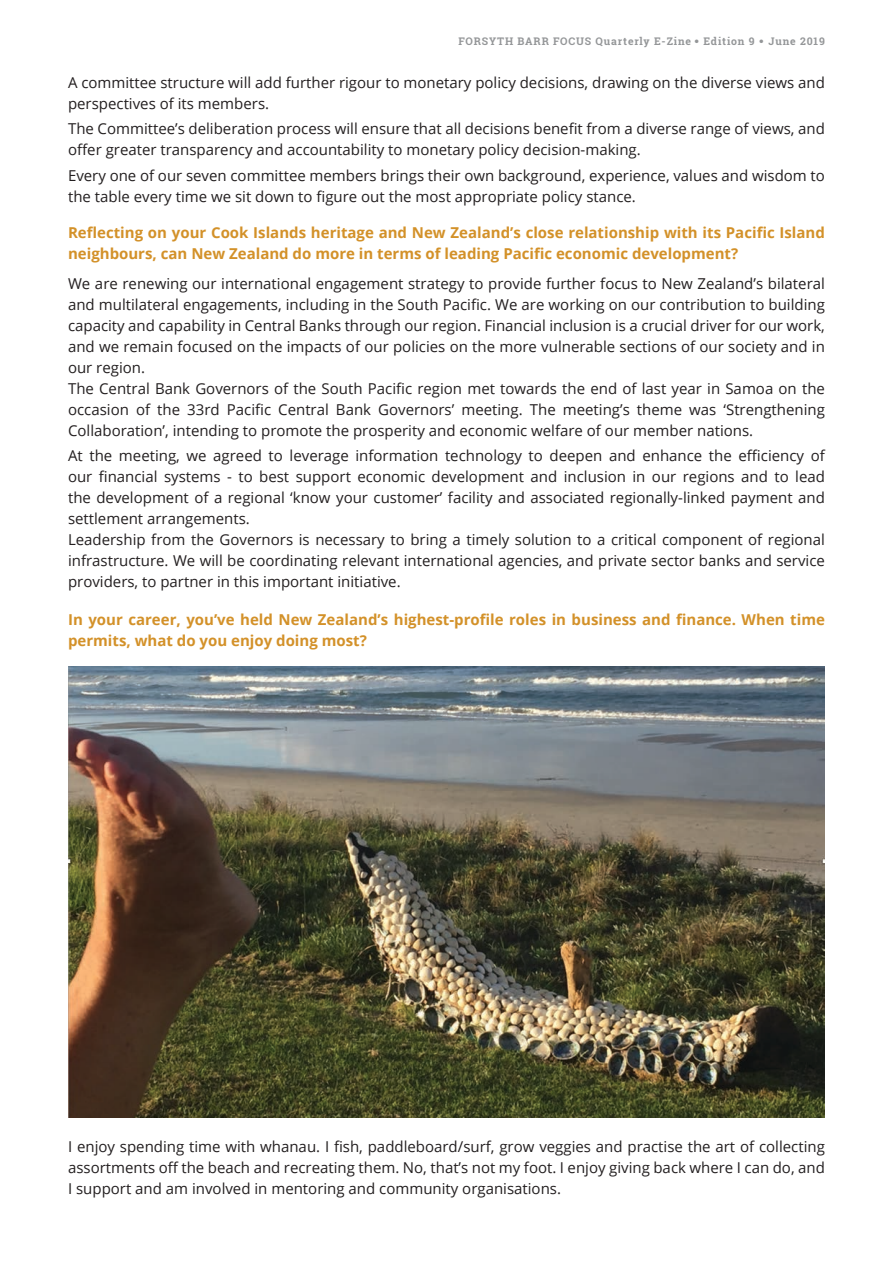
<style>
.page{position:relative;width:893px;height:1263px;background:#fff}
.page>*{position:absolute;margin:0;border:0;box-sizing:border-box;transform-origin:0 0}
.t1{font:15px/21px "Open Sans";color:#231f20;text-align:justify}
.t2{font:700 15px/21px "Open Sans";color:#d39129}
.t3{font:700 10.5px "Roboto Slab";letter-spacing:.08em;color:#949698}
.s1{font-family:"Gotham";font-weight:900}
</style>
<div class="page">
<img style="left:68px;top:666px;width:757px;height:451px">
<p class="t3" style="left:458px;top:34px;width:368px">FORSYTH BARR FOCUS Quarterly E-Zine <span class="s1">•</span> Edition 9 <span class="s1">•</span> June 2019</p>
<p class="t1" style="left:68px;top:72px;width:758px">A committee structure will add further rigour to monetary policy decisions, drawing on the diverse views and perspectives of its members.</p>
<p class="t1" style="left:68px;top:118px;width:758px">The Committee’s deliberation process will ensure that all decisions benefit from a diverse range of views, and offer greater transparency and accountability to monetary policy decision-making.</p>
<p class="t1" style="left:68px;top:164px;width:758px">Every one of our seven committee members brings their own background, experience, values and wisdom to the table every time we sit down to figure out the most appropriate policy stance.</p>
<p class="t2" style="left:68px;top:222px;width:758px">Reflecting on your Cook Islands heritage and New Zealand’s close relationship with its Pacific Island neighbours, can New Zealand do more in terms of leading Pacific economic development?</p>
<p class="t1" style="left:68px;top:273px;width:758px">We are renewing our international engagement strategy to provide further focus to New Zealand’s bilateral and multilateral engagements, including in the South Pacific. We are working on our contribution to building capacity and capability in Central Banks through our region. Financial inclusion is a crucial driver for our work, and we remain focused on the impacts of our policies on the more vulnerable sections of our society and in our region.</p>
<p class="t1" style="left:68px;top:378px;width:758px">The Central Bank Governors of the South Pacific region met towards the end of last year in Samoa on the occasion of the 33rd Pacific Central Bank Governors’ meeting. The meeting’s theme was ‘Strengthening Collaboration’, intending to promote the prosperity and economic welfare of our member nations.</p>
<p class="t1" style="left:68px;top:445px;width:758px">At the meeting, we agreed to leverage information technology to deepen and enhance the efficiency of our financial systems - to best support economic development and inclusion in our regions and to lead the development of a regional ‘know your customer’ facility and associated regionally-linked payment and settlement arrangements.</p>
<p class="t1" style="left:68px;top:529px;width:758px">Leadership from the Governors is necessary to bring a timely solution to a critical component of regional infrastructure. We will be coordinating relevant international agencies, and private sector banks and service providers, to partner in this important initiative.</p>
<p class="t2" style="left:68px;top:609px;width:758px">In your career, you’ve held New Zealand’s highest-profile roles in business and finance. When time permits, what do you enjoy doing most?</p>
<p class="t1" style="left:68px;top:1135px;width:758px">I enjoy spending time with whanau. I fish, paddleboard/surf, grow veggies and practise the art of collecting assortments off the beach and recreating them. No, that’s not my foot. I enjoy giving back where I can do, and I support and am involved in mentoring and community organisations.</p>
</div>
